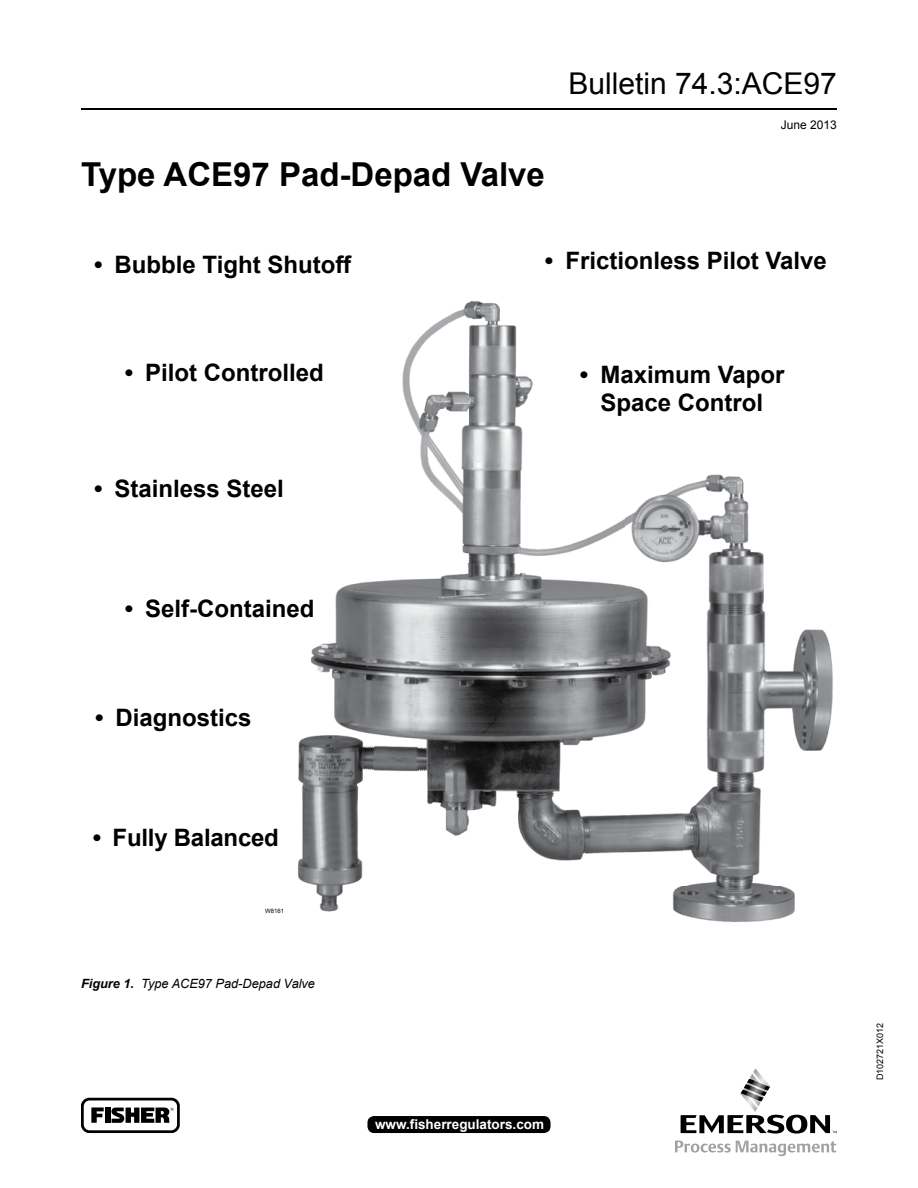
<style>
.page{position:relative;width:918px;height:1188px;background:#fff}
.page>*{position:absolute;margin:0;border:0;box-sizing:border-box;transform-origin:0 0}
.t1{font:700 33px "Arial";color:#000}
.t2{font:30px "Arial";color:#000}
.t3{font:700 24px/28.8px "Arial";color:#000;text-align:center}
.t4{font:700 13.5px "Arial";color:#fff}
.t5{font:italic 12.75px "Arial";color:#000}
.t6{font:12px "Arial";color:#000}
.t7{font:9px "Arial";color:#000}
.t8{font:6px "Arial";color:#000}
.s1{font-weight:700}
</style>
<div class="page">
<hr style="left:81px;top:108px;width:756px;height:2px;background:#000">
<svg style="left:681px;top:1068px;width:156px;height:66px"></svg>
<svg style="left:675px;top:1141px;width:161px;height:15px"></svg>
<div style="left:367px;top:1116px;width:184px;height:17px;background:#000"></div>
<svg style="left:81px;top:1098px;width:99px;height:35px"></svg>
<img style="left:298px;top:301px;width:535px;height:621px">
<h1 class="t1" style="left:81px;top:152px;width:466px">type aCe97 Pad-Depad valve</h1>
<p class="t2" style="left:568px;top:64px;width:270px">Bulletin 74.3:ACE97</p>
<p class="t6" style="left:781px;top:117px;width:58px">June 2013</p>
<p class="t3" style="left:94px;top:251px;width:259px">• Bubble Tight Shutoff</p>
<p class="t3" style="left:125px;top:359px;width:201px">• Pilot Controlled</p>
<p class="t3" style="left:94px;top:475px;width:191px">• Stainless Steel</p>
<p class="t3" style="left:545px;top:247px;width:283px">• Frictionless Pilot Valve</p>
<p class="t3" style="left:580px;top:360px;width:206px">• Maximum Vapor<br>Space Control</p>
<p class="t3" style="left:125px;top:595px;width:191px">• Self-Contained</p>
<p class="t3" style="left:95px;top:703px;width:158px">• Diagnostics</p>
<p class="t3" style="left:93px;top:824px;width:188px">• Fully Balanced</p>
<p class="t8" style="left:265px;top:907px;width:21px">W8161</p>
<p class="t5" style="left:81px;top:976px;width:236px"><span class="s1">Figure 1.</span> Type ACE97 Pad-Depad Valve</p>
<p class="t4" style="left:375px;top:1115px;width:171px">www.fisherregulators.com</p>
<p class="t7" style="left:874px;top:1080px;width:59px;rotate:-90deg">D102721X012</p>
</div>
